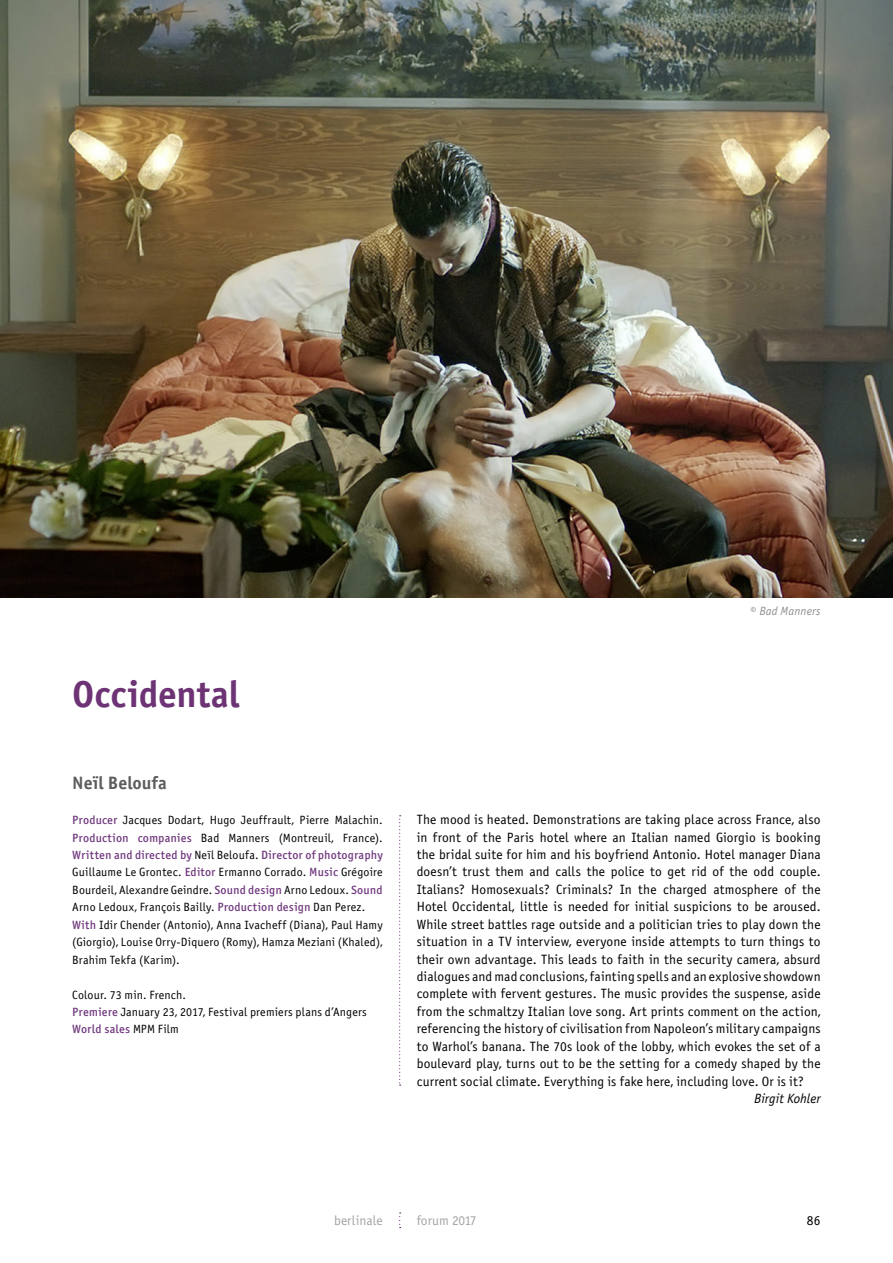
<style>
.page{position:relative;width:893px;height:1263px;background:#fff}
.page>*{position:absolute;margin:0;border:0;box-sizing:border-box;transform-origin:0 0}
.t1{font:37.5px "Officina Sans Bold ITC";letter-spacing:-.005em;color:#6d3374}
.t2{font:18px "Officina Sans Bold ITC";color:#5d5d5c}
.t3{font:13.5px/17.4px "Officina Sans Book ITC";letter-spacing:.01em;color:#000;text-align:justify}
.t4{font:13.5px "Officina Sans Book ITC";color:#a4a4a4}
.t5{font:italic 13.5px "Officina Sans Book ITC";color:#000}
.t6{font:12px/17.4px "Officina Sans Book ITC";letter-spacing:.01em;color:#000}
.t7{font:12px "Officina Sans Medium ITC";letter-spacing:.02em;color:#70397e}
.t8{font:italic 12px "Officina Sans Book ITC";letter-spacing:.015em;color:#8f8f8f}
.s1{font-family:"Officina Sans Medium ITC";color:#70397e}
.s2{font-family:"Officina Sans Book ITC";color:#000}
</style>
<div class="page">
<svg style="left:399px;top:1212px;width:2px;height:16px"></svg>
<svg style="left:399px;top:815px;width:2px;height:271px"></svg>
<img style="left:0;top:0;width:893px;height:597px">
<h1 class="t1" style="left:72px;top:671px;width:169px">Occidental</h1>
<h2 class="t2" style="left:72px;top:772px;width:96px">Neïl Beloufa</h2>
<p class="t6" style="left:72px;top:811px;width:312px"><span class="s1">Producer</span> Jacques Dodart, Hugo Jeuffrault, Pierre Malachin.<br><span class="s1">Production companies</span> Bad Manners (Montreuil, France).</p>
<p class="t7" style="left:72px;top:848px;width:312px">Written and directed by <span class="s2">Neïl Beloufa.</span> Director of photography</p>
<p class="t6" style="left:72px;top:864px;width:312px">Guillaume Le Grontec. <span class="s1">Editor</span> Ermanno Corrado. <span class="s1">Music</span> Grégoire Bourdeil, Alexandre Geindre. <span class="s1">Sound design</span> Arno Ledoux. <span class="s1">Sound </span>Arno Ledoux, François Bailly. <span class="s1">Production design</span> Dan Perez.<br><span class="s1">With</span> Idir Chender (Antonio), Anna Ivacheff (Diana), Paul Hamy (Giorgio), Louise Orry-Diquero (Romy), Hamza Meziani (Khaled), Brahim Tekfa (Karim).</p>
<p class="t6" style="left:72px;top:986px;width:296px">Colour. 73 min. French.<br><span class="s1">Premiere</span> January 23, 2017, Festival premiers plans d’Angers</p>
<p class="t7" style="left:72px;top:1022px;width:108px">World sales <span class="s2">MPM Film</span></p>
<p class="t8" style="left:750px;top:604px;width:72px">© Bad Manners</p>
<p class="t3" style="left:417px;top:811px;width:405px">The mood is heated. Demonstrations are taking place across France, also in front of the Paris hotel where an Italian named Giorgio is booking the bridal suite for him and his boyfriend Antonio. Hotel manager Diana doesn’t trust them and calls the police to get rid of the odd couple.<br>Italians? Homosexuals? Criminals? In the charged atmosphere of the Hotel Occidental, little is needed for initial suspicions to be aroused.<br>While street battles rage outside and a politician tries to play down the situation in a TV interview, everyone inside attempts to turn things to their own advantage. This leads to faith in the security camera, absurd dialogues and mad conclusions, fainting spells and an explosive showdown complete with fervent gestures. The music provides the suspense, aside from the schmaltzy Italian love song. Art prints comment on the action, referencing the history of civilisation from Napoleon’s military campaigns to Warhol’s banana. The 70s look of the lobby, which evokes the set of a boulevard play, turns out to be the setting for a comedy shaped by the current social climate. Everything is fake here, including love. Or is it?</p>
<p class="t5" style="left:754px;top:1091px;width:68px">Birgit Kohler</p>
<p class="t4" style="left:334px;top:1213px;width:50px">berlinale</p>
<p class="t4" style="left:417px;top:1213px;width:61px">forum 2017</p>
<p class="t3" style="left:807px;top:1212px;width:15px">86</p>
</div>
